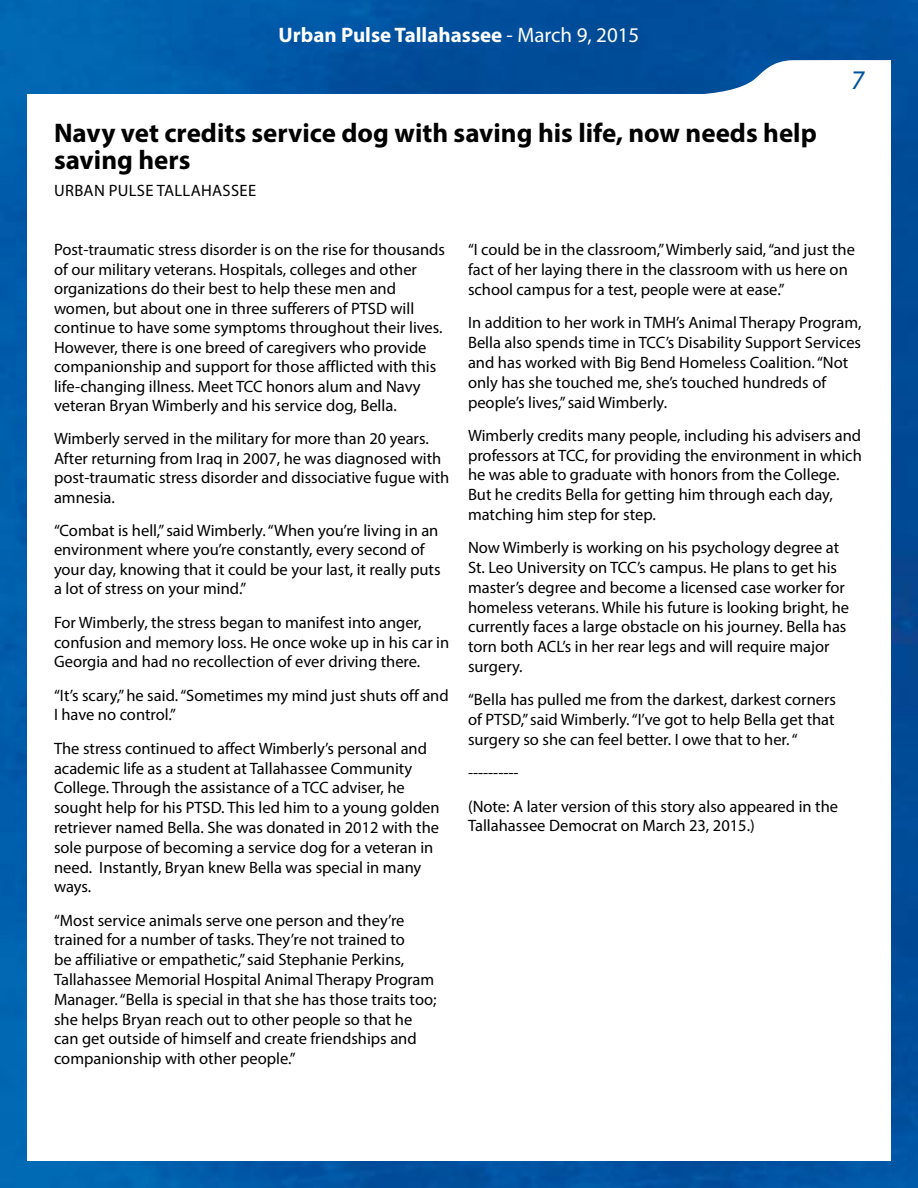
<style>
.page{position:relative;width:918px;height:1188px;background:#fff}
.page>*{position:absolute;margin:0;border:0;box-sizing:border-box;transform-origin:0 0}
.t1{font:700 27px/27px "Myriad Pro";color:#000}
.t2{font:27px "Myriad Pro";color:#00529c}
.t3{font:700 21px "Myriad Pro";color:#fff}
.t4{font:16.5px/19.8px "Myriad Pro";color:#000}
.t5{font:16.5px "Myriad Pro";letter-spacing:.02em;color:#000}
.s1{font-weight:400}
</style>
<div class="page">
<img style="left:0;top:0;width:918px;height:1188px">
<div style="left:27px;top:94px;width:864px;height:1067px;background:#fff"></div>
<svg style="left:626px;top:60px;width:265px;height:34px"></svg>
<p class="t3" style="left:279px;top:22px;width:362px">Urban Pulse Tallahassee <span class="s1">- March 9, 2015</span></p>
<h1 class="t1" style="left:54px;top:118px;width:764px">Navy vet credits service dog with saving his life, now needs help saving hers</h1>
<p class="t5" style="left:54px;top:180px;width:203px">URBAN PULSE TALLAHASSEE</p>
<h1 class="t2" style="left:850px;top:64px;width:19px">7</h1>
<p class="t4" style="left:54px;top:240px;width:393px">Post-traumatic stress disorder is on the rise for thousands of our military veterans. Hospitals, colleges and other organizations do their best to help these men and women, but about one in three sufferers of PTSD will continue to have some symptoms throughout their lives.<br>However, there is one breed of caregivers who provide companionship and support for those afflicted with this life-changing illness. Meet TCC honors alum and Navy veteran Bryan Wimberly and his service dog, Bella.</p>
<p class="t4" style="left:54px;top:429px;width:397px">Wimberly served in the military for more than 20 years.<br>After returning from Iraq in 2007, he was diagnosed with post-traumatic stress disorder and dissociative fugue with amnesia.</p>
<p class="t4" style="left:54px;top:520px;width:388px">“Combat is hell,” said Wimberly. “When you’re living in an environment where you’re constantly, every second of your day, knowing that it could be your last, it really puts a lot of stress on your mind.”</p>
<p class="t4" style="left:54px;top:612px;width:397px">For Wimberly, the stress began to manifest into anger, confusion and memory loss. He once woke up in his car in<br>Georgia and had no recollection of ever driving there.</p>
<p class="t4" style="left:54px;top:685px;width:396px">“It’s scary,” he said. “Sometimes my mind just shuts off and<br>I have no control.”</p>
<p class="t4" style="left:54px;top:738px;width:387px">The stress continued to affect Wimberly’s personal and academic life as a student at Tallahassee Community College. Through the assistance of a TCC adviser, he sought help for his PTSD. This led him to a young golden retriever named Bella. She was donated in 2012 with the sole purpose of becoming a service dog for a veteran in need. Instantly, Bryan knew Bella was special in many ways.</p>
<p class="t4" style="left:54px;top:910px;width:384px">“Most service animals serve one person and they’re trained for a number of tasks. They’re not trained to<br>be affiliative or empathetic,” said Stephanie Perkins, Tallahassee Memorial Hospital Animal Therapy Program Manager. “Bella is special in that she has those traits too; she helps Bryan reach out to other people so that he can get outside of himself and create friendships and companionship with other people.”</p>
<p class="t4" style="left:468px;top:240px;width:389px">“I could be in the classroom,” Wimberly said, “and just the fact of her laying there in the classroom with us here on school campus for a test, people were at ease.”</p>
<p class="t4" style="left:468px;top:313px;width:395px">In addition to her work in TMH’s Animal Therapy Program, Bella also spends time in TCC’s Disability Support Services and has worked with Big Bend Homeless Coalition. “Not only has she touched me, she’s touched hundreds of people’s lives,” said Wimberly.</p>
<p class="t4" style="left:468px;top:425px;width:395px">Wimberly credits many people, including his advisers and professors at TCC, for providing the environment in which he was able to graduate with honors from the College.<br>But he credits Bella for getting him through each day, matching him step for step.</p>
<p class="t4" style="left:468px;top:538px;width:383px">Now Wimberly is working on his psychology degree at St. Leo University on TCC’s campus. He plans to get his master’s degree and become a licensed case worker for homeless veterans. While his future is looking bright, he currently faces a large obstacle on his journey. Bella has torn both ACL’s in her rear legs and will require major surgery.</p>
<p class="t4" style="left:468px;top:690px;width:370px;text-align:justify">“Bella has pulled me from the darkest, darkest corners of PTSD,” said Wimberly. “I’ve got to help Bella get that surgery so she can feel better. I owe that to her. “</p>
<p class="t4" style="left:468px;top:756px;width:372px;line-height:33.3px">----------<br>(Note: A later version of this story also appeared in the</p>
<p class="t4" style="left:468px;top:816px;width:288px">Tallahassee Democrat on March 23, 2015.)</p>
</div>
